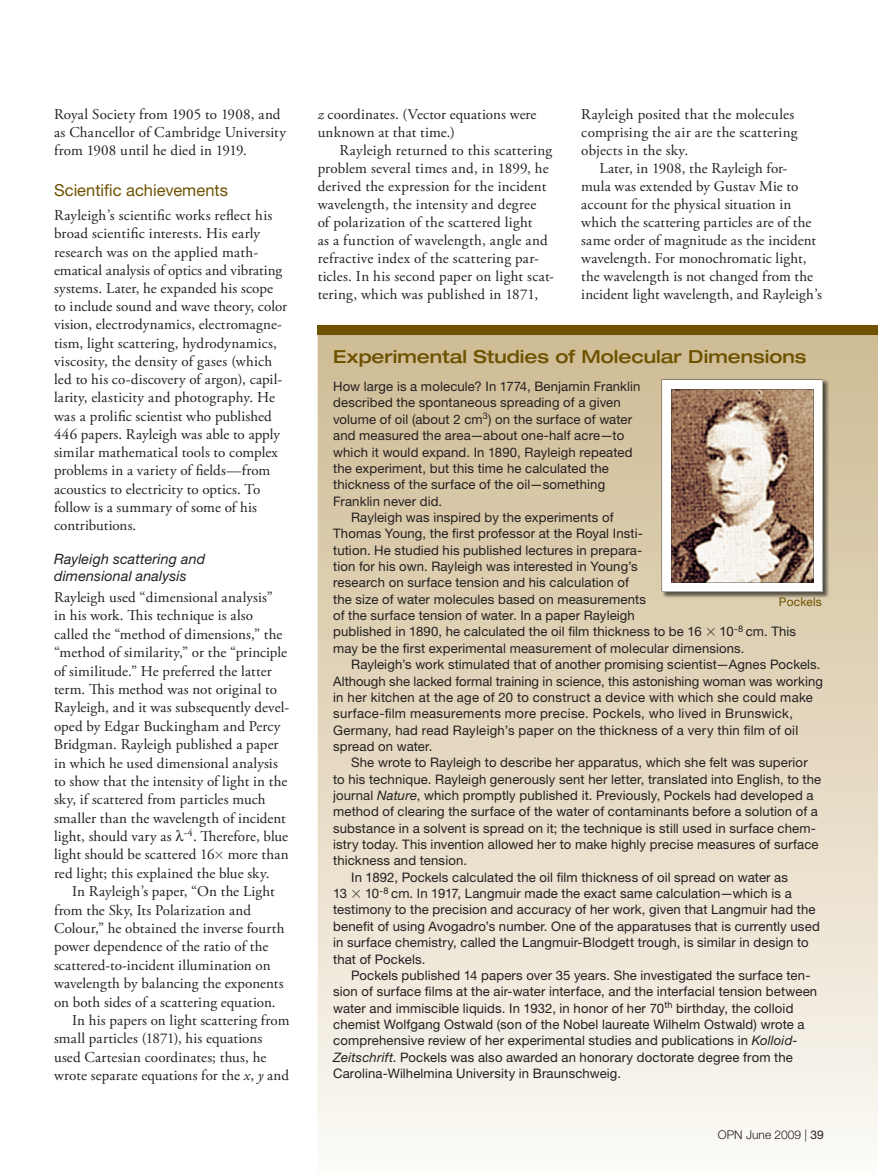
<style>
.page{position:relative;width:878px;height:1175px;background:#fff}
.page>*{position:absolute;margin:0;border:0;box-sizing:border-box;transform-origin:0 0}
.t1{font:500 expanded 18px "Helvetica Neue LT Std";color:#6e5200}
.t2{font:16.5px "Helvetica Neue LT Std";color:#6e5200}
.t3{font:15px/18.1px "Adobe Garamond Pro";letter-spacing:.01em;color:#231f20}
.t4{font:italic 14.25px/17.1px "Helvetica Neue LT Std";letter-spacing:.015em;color:#231f20}
.t5{font:13.2px "Helvetica Neue LT Std";letter-spacing:.01em;color:#231f20}
.t6{font:300 12px "Helvetica Neue LT Std";color:#231f20}
.t7{font:12px "Helvetica Neue LT Std";letter-spacing:.01em;color:#6e5200}
.s1{font-family:"Mathematical Pi One";font-size:12px}
.s2{font-style:italic}
.s3{font-family:"Mathematical Pi One"}
.s4{font-weight:400}
</style>
<div class="page">
<svg style="left:318px;top:334px;width:560px;height:814px;background:#e5dac3"></svg>
<img style="left:661px;top:379px;width:167px;height:218px">
<svg style="left:661px;top:379px;width:161px;height:212px"></svg>
<div style="left:318px;top:325px;width:560px;height:9px;background:#6e5200"></div>
<p class="t3" style="left:54px;top:106px;width:233px">Royal Society from 1905 to 1908, and as Chancellor of Cambridge University from 1908 until he died in 1919.</p>
<p class="t2" style="left:54px;top:180px;width:175px">Scientific achievements</p>
<p class="t3" style="left:54px;top:207px;width:235px">Rayleigh’s scientific works reflect his broad scientific interests. His early research was on the applied math&shy;ematical analysis of optics and vibrating systems. Later, he expanded his scope to include sound and wave theory, color vision, electrodynamics, electromagne&shy;tism, light scattering, hydrodynamics, viscosity, the density of gases (which led to his co-discovery of argon), capil&shy;larity, elasticity and photography. He was a prolific scientist who published 446 papers. Rayleigh was able to apply similar mathematical tools to complex problems in a variety of fields—from acoustics to electricity to optics. To follow is a summary of some of his contributions.</p>
<p class="t4" style="left:54px;top:550px;width:153px">Rayleigh scattering and dimensional analysis</p>
<p class="t3" style="left:54px;top:588px;width:237px">Rayleigh used “dimensional analysis”<br>in his work. This technique is also called the “method of dimensions,” the “method of similarity,” or the “principle of similitude.” He preferred the latter term. This method was not original to Rayleigh, and it was subsequently devel&shy;oped by Edgar Buckingham and Percy Bridgman. Rayleigh published a paper in which he used dimensional analysis to show that the intensity of light in the sky, if scattered from particles much smaller than the wavelength of incident light, should vary as ●<sup>-4</sup>. Therefore, blue light should be scattered 16<span class="s1">3</span> more than red light; this explained the blue sky.</p>
<p class="t3" style="left:72px;top:883px;width:204px">In Rayleigh’s paper, “On the Light</p>
<p class="t3" style="left:54px;top:901px;width:198px">from the Sky, Its Polarization and</p>
<p class="t3" style="left:54px;top:919px;width:232px">Colour,” he obtained the inverse fourth</p>
<p class="t3" style="left:54px;top:938px;width:216px">power dependence of the ratio of the</p>
<p class="t3" style="left:54px;top:956px;width:218px">scattered-to-incident illumination on</p>
<p class="t3" style="left:54px;top:974px;width:231px">wavelength by balancing the exponents</p>
<p class="t3" style="left:54px;top:993px;width:223px">on both sides of a scattering equation.</p>
<p class="t3" style="left:72px;top:1011px;width:219px">In his papers on light scattering from</p>
<p class="t3" style="left:54px;top:1030px;width:210px">small particles (1871), his equations</p>
<p class="t3" style="left:54px;top:1048px;width:214px">used Cartesian coordinates; thus, he</p>
<p class="t3" style="left:54px;top:1066px;width:236px">wrote separate equations for the <span class="s2">x</span>, <span class="s2">y</span> and</p>
<p class="t3" style="left:317px;top:106px;width:220px"><span class="s2">z</span> coordinates. (Vector equations were unknown at that time.)</p>
<p class="t3" style="left:317px;top:142px;width:238px;text-indent:22px">Rayleigh returned to this scattering problem several times and, in 1899, he derived the expression for the incident wavelength, the intensity and degree<br>of polarization of the scattered light<br>as a function of wavelength, angle and refractive index of the scattering par&shy;ticles. In his second paper on light scat&shy;tering, which was published in 1871,</p>
<p class="t3" style="left:581px;top:106px;width:218px">Rayleigh posited that the molecules comprising the air are the scattering objects in the sky.</p>
<p class="t3" style="left:581px;top:160px;width:242px;text-indent:18px">Later, in 1908, the Rayleigh for-<br>mula was extended by Gustav Mie to account for the physical situation in which the scattering particles are of the same order of magnitude as the incident wavelength. For monochromatic light, the wavelength is not changed from the incident light wavelength, and Rayleigh’s</p>
<h1 class="t1" style="left:333px;top:345px;width:475px">Experimental Studies of Molecular Dimensions</h1>
<p class="t5" style="left:333px;top:378px;width:309px">How large is a molecule? In 1774, Benjamin Franklin</p>
<p class="t5" style="left:333px;top:395px;width:289px">described the spontaneous spreading of a given</p>
<p class="t5" style="left:333px;top:411px;width:300px">volume of oil (about 2 cm<sup>3</sup>) on the surface of water</p>
<p class="t5" style="left:333px;top:427px;width:292px">and measured the area—about one-half acre—to</p>
<p class="t5" style="left:333px;top:444px;width:301px">which it would expand. In 1890, Rayleigh repeated</p>
<p class="t5" style="left:333px;top:460px;width:277px">the experiment, but this time he calculated the</p>
<p class="t5" style="left:333px;top:476px;width:273px">thickness of the surface of the oil—something</p>
<p class="t5" style="left:333px;top:493px;width:110px">Franklin never did.</p>
<p class="t5" style="left:351px;top:509px;width:264px">Rayleigh was inspired by the experiments of</p>
<p class="t5" style="left:333px;top:526px;width:311px">Thomas Young, the first professor at the Royal Insti-</p>
<p class="t5" style="left:333px;top:542px;width:310px">tution. He studied his published lectures in prepara-</p>
<p class="t5" style="left:333px;top:558px;width:306px">tion for his own. Rayleigh was interested in Young’s</p>
<p class="t5" style="left:333px;top:575px;width:297px">research on surface tension and his calculation of</p>
<p class="t5" style="left:333px;top:591px;width:314px">the size of water molecules based on measurements</p>
<p class="t5" style="left:333px;top:607px;width:303px">of the surface tension of water. In a paper Rayleigh</p>
<p class="t5" style="left:333px;top:624px;width:464px">published in 1890, he calculated the oil film thickness to be 16 <span class="s3">3</span> 10<sup>-8</sup> cm. This</p>
<p class="t5" style="left:333px;top:640px;width:413px">may be the first experimental measurement of molecular dimensions.</p>
<p class="t5" style="left:351px;top:656px;width:471px">Rayleigh’s work stimulated that of another promising scientist—Agnes Pockels.</p>
<p class="t5" style="left:333px;top:673px;width:491px">Although she lacked formal training in science, this astonishing woman was working</p>
<p class="t5" style="left:333px;top:689px;width:481px">in her kitchen at the age of 20 to construct a device with which she could make</p>
<p class="t5" style="left:333px;top:705px;width:461px">surface-film measurements more precise. Pockels, who lived in Brunswick,</p>
<p class="t5" style="left:333px;top:722px;width:466px">Germany, had read Rayleigh’s paper on the thickness of a very thin film of oil</p>
<p class="t5" style="left:333px;top:738px;width:101px">spread on water.</p>
<p class="t5" style="left:351px;top:754px;width:458px">She wrote to Rayleigh to describe her apparatus, which she felt was superior</p>
<p class="t5" style="left:333px;top:771px;width:489px">to his technique. Rayleigh generously sent her letter, translated into English, to the</p>
<p class="t5" style="left:333px;top:787px;width:482px">journal <span class="s2">Nature</span>, which promptly published it. Previously, Pockels had developed a</p>
<p class="t5" style="left:333px;top:803px;width:486px">method of clearing the surface of the water of contaminants before a solution of a</p>
<p class="t5" style="left:333px;top:820px;width:484px">substance in a solvent is spread on it; the technique is still used in surface chem-</p>
<p class="t5" style="left:333px;top:836px;width:487px">istry today. This invention allowed her to make highly precise measures of surface</p>
<p class="t5" style="left:333px;top:853px;width:135px">thickness and tension.</p>
<p class="t5" style="left:351px;top:869px;width:438px">In 1892, Pockels calculated the oil film thickness of oil spread on water as</p>
<p class="t5" style="left:333px;top:885px;width:460px">13 <span class="s3">3</span> 10<sup>-8</sup> cm. In 1917, Langmuir made the exact same calculation—which is a</p>
<p class="t5" style="left:333px;top:902px;width:484px">testimony to the precision and accuracy of her work, given that Langmuir had the</p>
<p class="t5" style="left:333px;top:918px;width:488px">benefit of using Avogadro’s number. One of the apparatuses that is currently used</p>
<p class="t5" style="left:333px;top:934px;width:477px">in surface chemistry, called the Langmuir-Blodgett trough, is similar in design to</p>
<p class="t5" style="left:333px;top:951px;width:94px">that of Pockels.</p>
<p class="t5" style="left:351px;top:967px;width:461px">Pockels published 14 papers over 35 years. She investigated the surface ten-</p>
<p class="t5" style="left:333px;top:983px;width:485px">sion of surface films at the air-water interface, and the interfacial tension between</p>
<p class="t5" style="left:333px;top:1000px;width:462px">water and immiscible liquids. In 1932, in honor of her 70<sup>th</sup> birthday, the colloid</p>
<p class="t5" style="left:333px;top:1016px;width:473px">chemist Wolfgang Ostwald (son of the Nobel laureate Wilhelm Ostwald) wrote a</p>
<p class="t5" style="left:333px;top:1032px;width:466px">comprehensive review of her experimental studies and publications in <span class="s2">Kolloid-</span></p>
<p class="t5" style="left:333px;top:1049px;width:461px"><span class="s2">Zeitschrift</span>. Pockels was also awarded an honorary doctorate degree from the</p>
<p class="t5" style="left:333px;top:1065px;width:289px">Carolina-Wilhelmina University in Braunschweig.</p>
<p class="t7" style="left:778px;top:594px;width:44px">Pockels</p>
<p class="t6" style="left:717px;top:1126px;width:108px">OPN June 2009 | <span class="s4">39</span></p>
</div>
